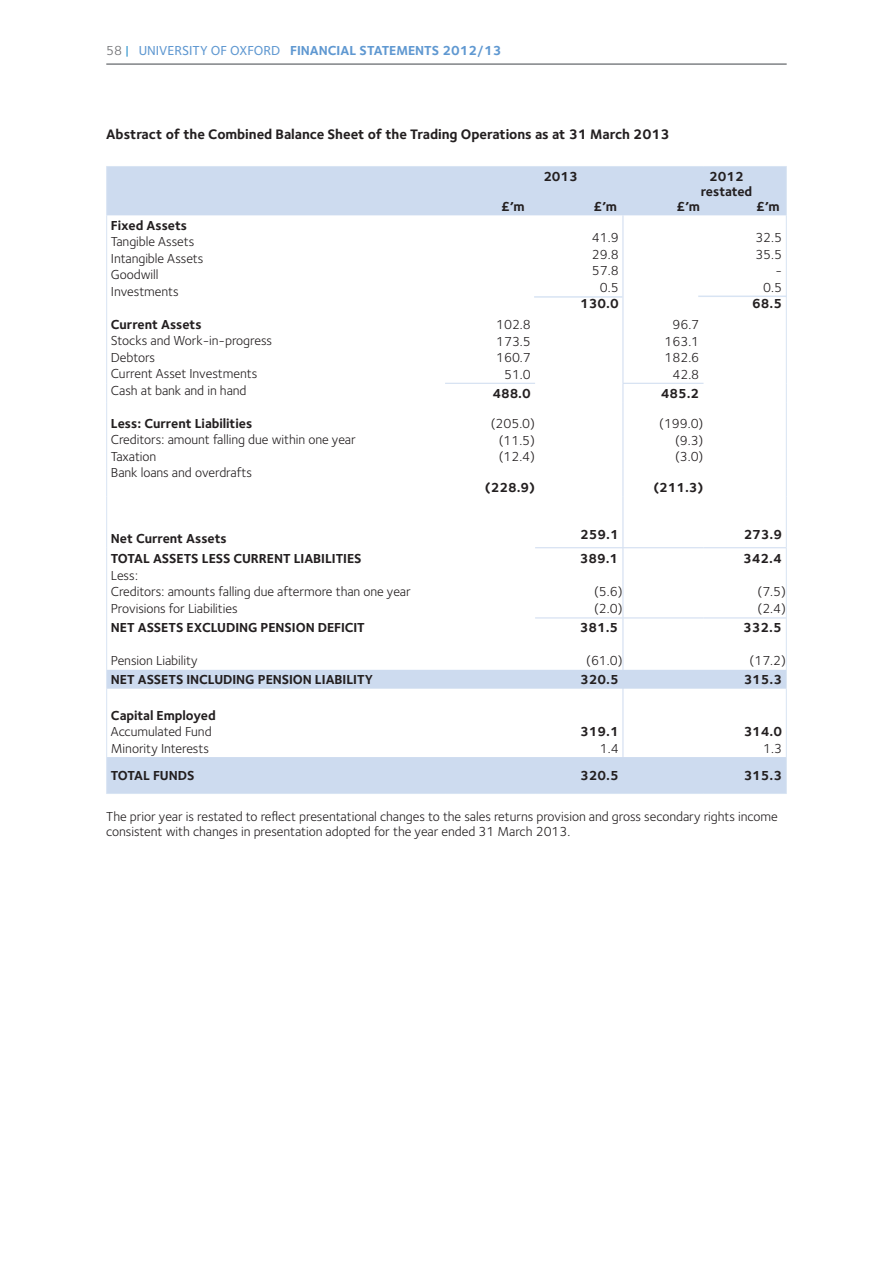
<style>
.page{position:relative;width:893px;height:1263px;background:#fff}
.page>*{position:absolute;margin:0;border:0;box-sizing:border-box;transform-origin:0 0}
.t1{font:700 14.25px "Foundry Sterling";letter-spacing:-.005em;color:#231f20}
.t2{font:13.5px/16.5px "Foundry Sterling";letter-spacing:-.005em;color:#231f20}
.t3{font:700 13.5px/15px "Foundry Sterling";letter-spacing:-.005em;color:#231f20;text-align:center}
.t4{font:700 13.5px "Foundry Sterling";color:#5f98d1}
.s1{font-weight:400;color:#6c6d70}
.s2{font-weight:400;color:#007cc2}
.s3{font-weight:500}
</style>
<div class="page">
<hr style="left:106px;top:63px;width:681px;height:2px;background:#808285">
<svg style="left:107px;top:167px;width:679px;height:626px"></svg>
<hr style="left:106px;top:166px;width:339px;height:1px;background:#d8e4f3">
<hr style="left:106px;top:167px;width:1px;height:48px;background:#d8e4f3">
<hr style="left:445px;top:166px;width:90px;height:1px;background:#d8e4f3">
<hr style="left:535px;top:166px;width:88px;height:1px;background:#d8e4f3">
<hr style="left:623px;top:166px;width:80px;height:1px;background:#d8e4f3">
<hr style="left:703px;top:166px;width:84px;height:1px;background:#d8e4f3">
<hr style="left:786px;top:167px;width:1px;height:48px;background:#d8e4f3">
<hr style="left:106px;top:215px;width:1px;height:168px;background:#d8e4f3">
<svg style="left:106px;top:383px;width:1px;height:19px"></svg>
<hr style="left:106px;top:402px;width:1px;height:67px;background:#d8e4f3">
<svg style="left:106px;top:469px;width:1px;height:27px"></svg>
<hr style="left:106px;top:496px;width:1px;height:52px;background:#d8e4f3">
<hr style="left:786px;top:215px;width:1px;height:168px;background:#d8e4f3">
<svg style="left:786px;top:383px;width:1px;height:19px"></svg>
<hr style="left:786px;top:402px;width:1px;height:67px;background:#d8e4f3">
<svg style="left:786px;top:469px;width:1px;height:27px"></svg>
<hr style="left:786px;top:496px;width:1px;height:52px;background:#d8e4f3">
<hr style="left:106px;top:548px;width:1px;height:70px;background:#d8e4f3">
<hr style="left:786px;top:548px;width:1px;height:70px;background:#d8e4f3">
<hr style="left:106px;top:618px;width:1px;height:52px;background:#d8e4f3">
<hr style="left:786px;top:618px;width:1px;height:52px;background:#d8e4f3">
<svg style="left:106px;top:670px;width:1px;height:19px"></svg>
<svg style="left:786px;top:670px;width:1px;height:19px"></svg>
<hr style="left:106px;top:689px;width:1px;height:68px;background:#d8e4f3">
<hr style="left:786px;top:689px;width:1px;height:68px;background:#d8e4f3">
<hr style="left:106px;top:757px;width:1px;height:36px;background:#d8e4f3">
<hr style="left:786px;top:757px;width:1px;height:36px;background:#d8e4f3">
<hr style="left:106px;top:793px;width:339px;height:1px;background:#d8e4f3">
<hr style="left:445px;top:793px;width:90px;height:1px;background:#d8e4f3">
<hr style="left:535px;top:793px;width:88px;height:1px;background:#d8e4f3">
<hr style="left:623px;top:793px;width:80px;height:1px;background:#d8e4f3">
<hr style="left:703px;top:793px;width:84px;height:1px;background:#d8e4f3">
<hr style="left:445px;top:383px;width:90px;height:1px;background:#cddbef">
<hr style="left:623px;top:383px;width:80px;height:1px;background:#cddbef">
<hr style="left:623px;top:215px;width:1px;height:168px;background:#cddbef">
<svg style="left:623px;top:384px;width:1px;height:18px"></svg>
<hr style="left:623px;top:402px;width:1px;height:67px;background:#cddbef">
<svg style="left:623px;top:469px;width:1px;height:27px"></svg>
<hr style="left:623px;top:496px;width:1px;height:51px;background:#cddbef">
<hr style="left:623px;top:548px;width:1px;height:69px;background:#cddbef">
<hr style="left:623px;top:618px;width:1px;height:52px;background:#cddbef">
<svg style="left:623px;top:670px;width:1px;height:19px"></svg>
<hr style="left:623px;top:689px;width:1px;height:68px;background:#cddbef">
<hr style="left:535px;top:547px;width:88px;height:1px;background:#cddbef">
<hr style="left:623px;top:547px;width:80px;height:1px;background:#cddbef">
<hr style="left:703px;top:547px;width:83px;height:1px;background:#cddbef">
<hr style="left:535px;top:617px;width:88px;height:1px;background:#cddbef">
<hr style="left:623px;top:617px;width:80px;height:1px;background:#cddbef">
<hr style="left:703px;top:617px;width:83px;height:1px;background:#cddbef">
<hr style="left:534px;top:296px;width:88px;height:2px;background:#d8e4f3">
<hr style="left:698px;top:296px;width:89px;height:1px;background:#d8e4f3">
<p class="t4" style="left:106px;top:41px;width:397px"><span class="s1">58</span> <span class="s2">|</span> <span class="s3">UNIVERSITY OF OXFORD</span> FINANCIAL STATEMENTS 2012/13</p>
<p class="t1" style="left:106px;top:124px;width:565px">Abstract of the Combined Balance Sheet of the Trading Operations as at 31 March 2013</p>
<p class="t3" style="left:543px;top:169px;width:36px">2013</p>
<p class="t3" style="left:501px;top:199px;width:25px">£’m</p>
<p class="t3" style="left:593px;top:199px;width:25px">£’m</p>
<p class="t3" style="left:701px;top:169px;width:53px">2012 restated</p>
<p class="t3" style="left:676px;top:199px;width:25px">£’m</p>
<p class="t3" style="left:756px;top:199px;width:25px">£’m</p>
<p class="t3" style="left:111px;top:218px;width:78px">Fixed Assets</p>
<p class="t2" style="left:111px;top:233px;width:94px">Tangible Assets<br>Intangible Assets<br>Goodwill<br>Investments</p>
<p class="t3" style="left:111px;top:317px;width:92px">Current Assets</p>
<p class="t2" style="left:111px;top:332px;width:163px">Stocks and Work-in-progress<br>Debtors<br>Current Asset Investments<br>Cash at bank and in hand</p>
<p class="t3" style="left:111px;top:416px;width:143px">Less: Current Liabilities</p>
<p class="t2" style="left:111px;top:431px;width:246px">Creditors: amount falling due within one year<br>Taxation<br>Bank loans and overdrafts</p>
<p class="t3" style="left:111px;top:531px;width:117px">Net Current Assets</p>
<p class="t3" style="left:111px;top:551px;width:252px">TOTAL ASSETS LESS CURRENT LIABILITIES</p>
<p class="t2" style="left:111px;top:566px;width:301px">Less:<br>Creditors: amounts falling due aftermore than one year<br>Provisions for Liabilities</p>
<p class="t3" style="left:111px;top:620px;width:255px">NET ASSETS EXCLUDING PENSION DEFICIT</p>
<p class="t2" style="left:111px;top:652px;width:88px">Pension Liability</p>
<p class="t2" style="left:496px;top:316px;width:36px;text-align:center">102.8<br>173.5<br>160.7<br>51.0</p>
<p class="t2" style="left:592px;top:229px;width:28px;text-align:center">41.9<br>29.8<br>57.8<br>0.5</p>
<p class="t3" style="left:580px;top:296px;width:40px">130.0</p>
<p class="t2" style="left:665px;top:316px;width:36px;text-align:center">96.7<br>163.1<br>182.6<br>42.8</p>
<p class="t3" style="left:492px;top:385px;width:40px">488.0</p>
<p class="t3" style="left:661px;top:385px;width:40px">485.2</p>
<p class="t2" style="left:491px;top:415px;width:46px;text-align:center">(205.0) (11.5) (12.4)</p>
<p class="t2" style="left:675px;top:415px;width:30px;text-align:justify;text-indent:-16px">(199.0) (9.3) (3.0)</p>
<p class="t3" style="left:485px;top:479px;width:52px">(228.9)</p>
<p class="t3" style="left:653px;top:479px;width:52px">(211.3)</p>
<p class="t3" style="left:580px;top:527px;width:40px">259.1</p>
<p class="t3" style="left:580px;top:551px;width:40px">389.1</p>
<p class="t2" style="left:594px;top:583px;width:30px">(5.6) (2.0)</p>
<p class="t3" style="left:580px;top:620px;width:40px">381.5</p>
<p class="t2" style="left:586px;top:652px;width:38px">(61.0)</p>
<p class="t2" style="left:755px;top:229px;width:28px;text-align:right">32.5<br>35.5 -<br>0.5</p>
<p class="t3" style="left:752px;top:296px;width:31px">68.5</p>
<p class="t3" style="left:744px;top:527px;width:40px">273.9</p>
<p class="t3" style="left:743px;top:551px;width:40px">342.4</p>
<p class="t2" style="left:757px;top:583px;width:30px">(7.5) (2.4)</p>
<p class="t3" style="left:743px;top:620px;width:40px">332.5</p>
<p class="t2" style="left:750px;top:652px;width:38px">(17.2)</p>
<p class="t3" style="left:111px;top:672px;width:264px">NET ASSETS INCLUDING PENSION LIABILITY</p>
<p class="t3" style="left:580px;top:672px;width:40px">320.5</p>
<p class="t3" style="left:744px;top:672px;width:40px">315.3</p>
<p class="t3" style="left:111px;top:707px;width:106px">Capital Employed</p>
<p class="t2" style="left:111px;top:723px;width:102px">Accumulated Fund<br>Minority Interests</p>
<p class="t3" style="left:580px;top:724px;width:40px">319.1</p>
<p class="t3" style="left:744px;top:724px;width:40px">314.0</p>
<p class="t2" style="left:763px;top:739px;width:20px">1.3</p>
<p class="t2" style="left:600px;top:739px;width:20px">1.4</p>
<p class="t3" style="left:111px;top:768px;width:85px">TOTAL FUNDS</p>
<p class="t3" style="left:580px;top:768px;width:40px">320.5</p>
<p class="t3" style="left:744px;top:768px;width:40px">315.3</p>
<p class="t2" style="left:106px;top:808px;width:673px;line-height:15px">The prior year is restated to reflect presentational changes to the sales returns provision and gross secondary rights income consistent with changes in presentation adopted for the year ended 31 March 2013.</p>
</div>
